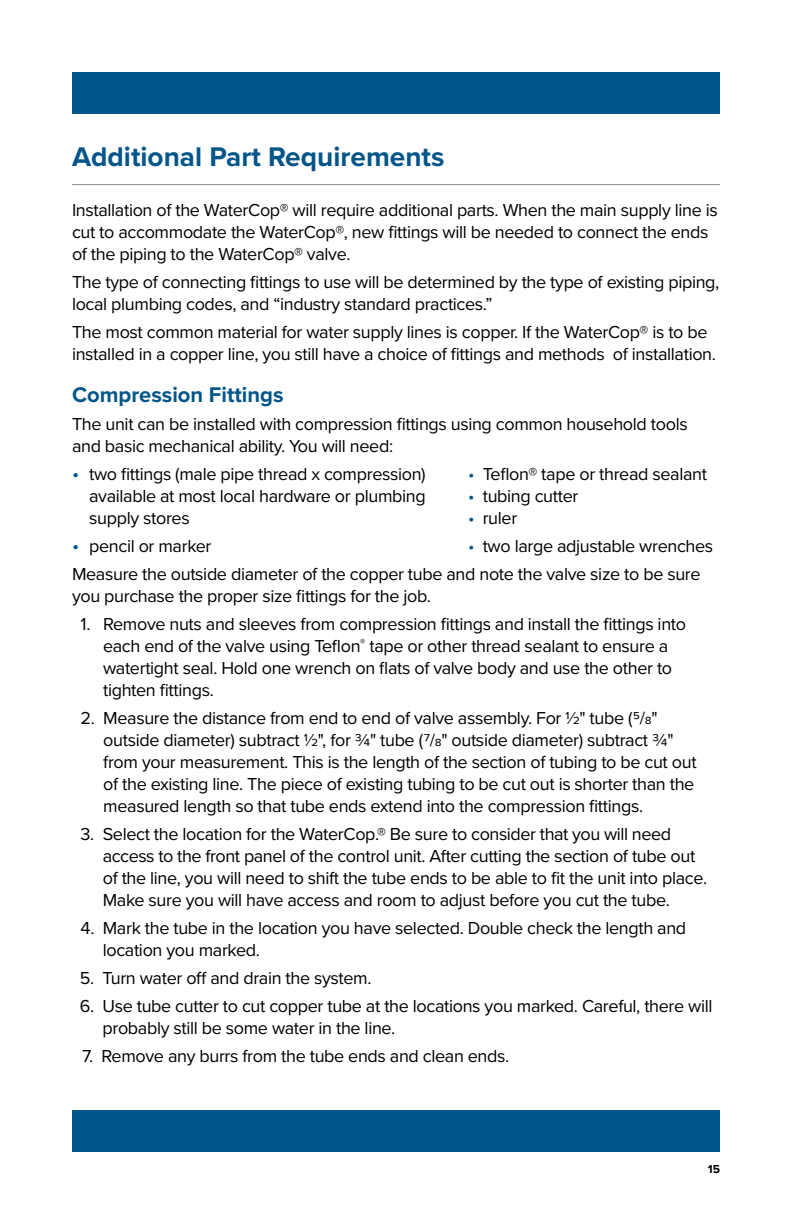
<style>
.page{position:relative;width:792px;height:1224px;background:#fff}
.page>*{position:absolute;margin:0;border:0;box-sizing:border-box;transform-origin:0 0}
.t1{font:700 28px "Proxima Nova";color:#005589}
.t2{font:700 22px "Proxima Nova";color:#005589}
.t3{font:18px/22px "Proxima Nova";letter-spacing:-.02em;color:#000}
.t4{font:700 12px "Proxima Nova";color:#000}
.s1{font-size:20px;color:#005589}
.s2{color:#005589}
</style>
<div class="page">
<div style="left:72px;top:72px;width:648px;height:41px;background:#005589"></div>
<div style="left:72px;top:1111px;width:648px;height:41px;background:#005589"></div>
<hr style="left:72px;top:184px;width:648px;height:1px;background:#898a8d">
<h1 class="t1" style="left:72px;top:140px;width:374px">Additional Part Requirements</h1>
<p class="t3" style="left:72px;top:198px;width:647px">Installation of the WaterCop® will require additional parts. When the main supply line is cut to accommodate the WaterCop®, new fittings will be needed to connect the ends of the piping to the WaterCop® valve.</p>
<p class="t3" style="left:72px;top:270px;width:649px">The type of connecting fittings to use will be determined by the type of existing piping, local plumbing codes, and “industry standard practices.”</p>
<p class="t3" style="left:72px;top:320px;width:643px">The most common material for water supply lines is copper. If the WaterCop® is to be installed in a copper line, you still have a choice of fittings and methods of installation.</p>
<p class="t2" style="left:72px;top:381px;width:213px">Compression Fittings</p>
<p class="t3" style="left:72px;top:412px;width:617px">The unit can be installed with compression fittings using common household tools and basic mechanical ability. You will need:</p>
<p class="t3" style="left:72px;top:462px;width:355px"><span class="s1">•</span> two fittings (male pipe thread x compression)</p>
<p class="t3" style="left:468px;top:462px;width:241px"><span class="s2">•</span> Teflon® tape or thread sealant</p>
<p class="t3" style="left:89px;top:484px;width:338px">available at most local hardware or plumbing</p>
<p class="t3" style="left:468px;top:484px;width:112px"><span class="s2">•</span> tubing cutter</p>
<p class="t3" style="left:89px;top:506px;width:102px">supply stores</p>
<p class="t3" style="left:468px;top:506px;width:51px"><span class="s2">•</span> ruler</p>
<p class="t3" style="left:72px;top:534px;width:141px"><span class="s1">•</span> pencil or marker</p>
<p class="t3" style="left:72px;top:531px;width:643px;line-height:28px;text-indent:396px"><span class="s2">•</span> two large adjustable wrenches<br>Measure the outside diameter of the copper tube and note the valve size to be sure</p>
<p class="t3" style="left:72px;top:584px;width:358px">you purchase the proper size fittings for the job.</p>
<p class="t3" style="left:103px;top:612px;width:585px;text-indent:-22px">1. Remove nuts and sleeves from compression fittings and install the fittings into each end of the valve using Teflon<sup>®</sup> tape or other thread sealant to ensure a watertight seal. Hold one wrench on flats of valve body and use the other to tighten fittings.</p>
<p class="t3" style="left:103px;top:706px;width:595px;text-indent:-23px">2. Measure the distance from end to end of valve assembly. For ½" tube (5/8" outside diameter) subtract ½", for ¾" tube (7/8" outside diameter) subtract ¾" from your measurement. This is the length of the section of tubing to be cut out of the existing line. The piece of existing tubing to be cut out is shorter than the measured length so that tube ends extend into the compression fittings.</p>
<p class="t3" style="left:103px;top:822px;width:604px;text-indent:-22px">3. Select the location for the WaterCop.® Be sure to consider that you will need access to the front panel of the control unit. After cutting the section of tube out of the line, you will need to shift the tube ends to be able to fit the unit into place.<br>Make sure you will have access and room to adjust before you cut the tube.</p>
<p class="t3" style="left:103px;top:916px;width:585px;text-indent:-22px">4. Mark the tube in the location you have selected. Double check the length and location you marked.</p>
<p class="t3" style="left:80px;top:966px;width:291px">5. Turn water off and drain the system.</p>
<p class="t3" style="left:102px;top:994px;width:612px;text-indent:-23px">6. Use tube cutter to cut copper tube at the locations you marked. Careful, there will probably still be some water in the line.</p>
<p class="t3" style="left:82px;top:1044px;width:427px">7. Remove any burrs from the tube ends and clean ends.</p>
<p class="t4" style="left:708px;top:1162px;width:14px">15</p>
</div>
